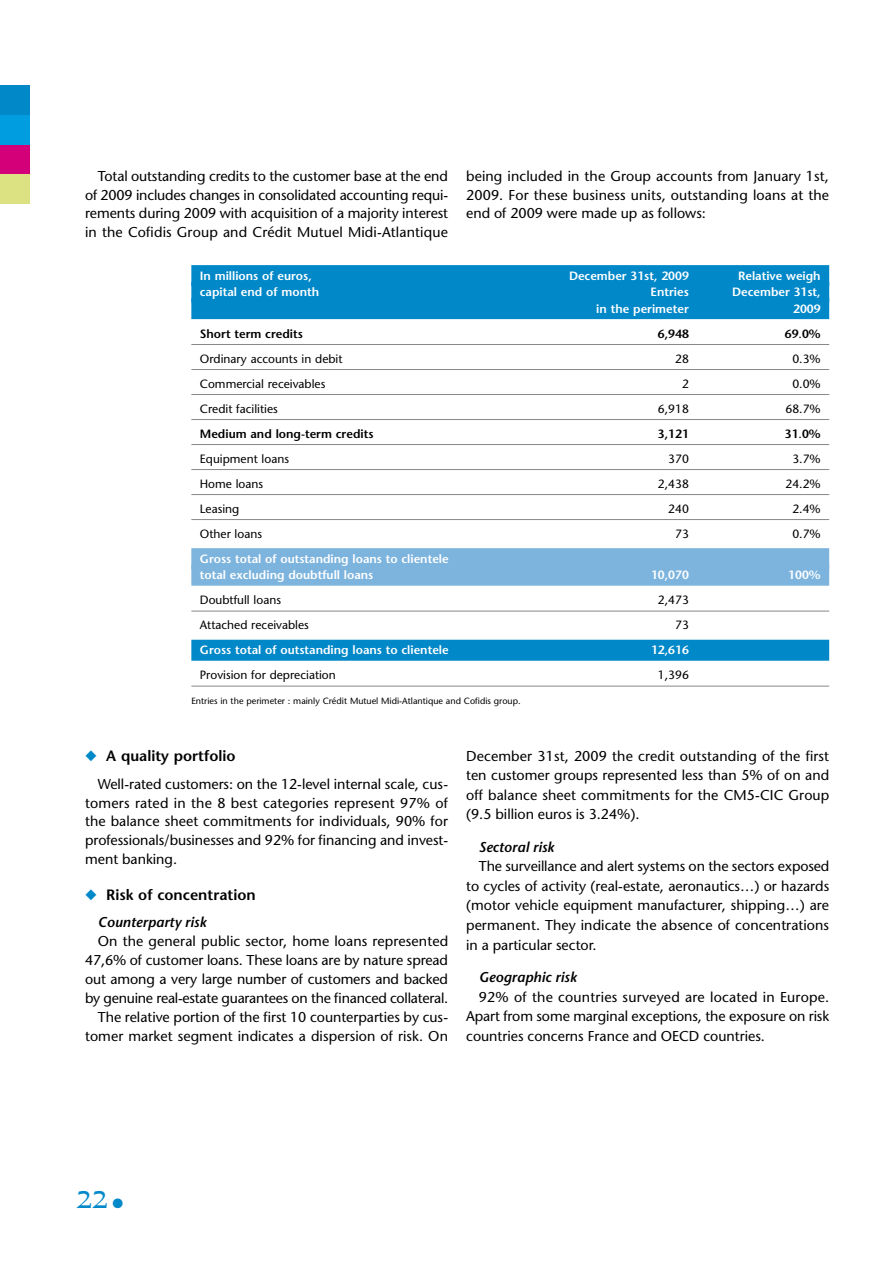
<style>
.page{position:relative;width:893px;height:1263px;background:#fff}
.page>*{position:absolute;margin:0;border:0;box-sizing:border-box;transform-origin:0 0}
.t1{font:39px "Electra LH Regular SC";color:#0088c9}
.t2{font:600 15px "Stone Sans";color:#000}
.t3{font:14.25px/18.9px "Stone Sans";color:#000;text-align:justify}
.t4{font:italic 600 14.25px "Stone Sans";color:#000}
.t5{font:13.5px "Zapf Dingbats";color:#0088c9}
.t6{font:600 12px/16.5px "Stone Sans";color:#fff}
.t7{font:12px "Stone Sans";color:#000}
.t8{font:600 12px "Stone Sans";color:#000}
.t9{font:9px "Stone Sans";color:#000}
.s1{font-weight:400}
.s2{color:#0088c9}
</style>
<div class="page">
<div style="left:0;top:145px;width:30px;height:29px;background:#d4007a"></div>
<div style="left:0;top:115px;width:30px;height:30px;background:#009ee0"></div>
<div style="left:0;top:85px;width:30px;height:30px;background:#0088c9"></div>
<div style="left:0;top:174px;width:30px;height:30px;background:#dce282"></div>
<div style="left:191px;top:265px;width:638px;height:21px;background:#0088c9"></div>
<div style="left:191px;top:282px;width:638px;height:21px;background:#0088c9"></div>
<div style="left:191px;top:298px;width:638px;height:21px;background:#0088c9"></div>
<hr style="left:191px;top:344px;width:638px;height:1px;background:#87888a">
<hr style="left:191px;top:369px;width:638px;height:1px;background:#87888a">
<hr style="left:191px;top:394px;width:638px;height:1px;background:#87888a">
<hr style="left:191px;top:419px;width:638px;height:1px;background:#87888a">
<hr style="left:191px;top:444px;width:638px;height:1px;background:#87888a">
<hr style="left:191px;top:469px;width:638px;height:1px;background:#87888a">
<hr style="left:191px;top:494px;width:638px;height:1px;background:#87888a">
<hr style="left:191px;top:519px;width:638px;height:1px;background:#87888a">
<div style="left:191px;top:548px;width:638px;height:21px;background:#7db4de"></div>
<div style="left:191px;top:565px;width:638px;height:21px;background:#7db4de"></div>
<hr style="left:191px;top:611px;width:638px;height:1px;background:#87888a">
<div style="left:191px;top:640px;width:638px;height:21px;background:#0088c9"></div>
<hr style="left:191px;top:686px;width:638px;height:1px;background:#87888a">
<p class="t3" style="left:85px;top:166px;width:365px;text-indent:13px">Total outstanding credits to the customer base at the end of 2009 includes changes in consolidated accounting requi&shy;rements during 2009 with acquisition of a majority interest in the Cofidis Group and Crédit Mutuel Midi-Atlantique</p>
<p class="t3" style="left:466px;top:166px;width:365px">being included in the Group accounts from January 1st, 2009. For these business units, outstanding loans at the end of 2009 were made up as follows:</p>
<p class="t6" style="left:200px;top:267px;width:113px">In millions of euros,</p>
<p class="t6" style="left:569px;top:267px;width:121px">December 31st, 2009</p>
<p class="t6" style="left:738px;top:267px;width:84px">Relative weigh</p>
<p class="t6" style="left:200px;top:284px;width:121px">capital end of month</p>
<p class="t6" style="left:651px;top:284px;width:40px">Entries</p>
<p class="t6" style="left:732px;top:284px;width:90px">December 31st,</p>
<p class="t6" style="left:596px;top:300px;width:94px">in the perimeter</p>
<p class="t6" style="left:793px;top:300px;width:29px">2009</p>
<p class="t8" style="left:200px;top:326px;width:105px">Short term credits</p>
<p class="t8" style="left:658px;top:326px;width:32px">6,948</p>
<p class="t8" style="left:785px;top:326px;width:37px">69<span class="s1">.</span>0%</p>
<p class="t7" style="left:200px;top:351px;width:144px">Ordinary accounts in debit</p>
<p class="t7" style="left:675px;top:351px;width:15px">28</p>
<p class="t7" style="left:792px;top:351px;width:30px">0.3%</p>
<p class="t7" style="left:200px;top:376px;width:127px">Commercial receivables</p>
<p class="t7" style="left:682px;top:376px;width:8px">2</p>
<p class="t7" style="left:792px;top:376px;width:30px">0.0%</p>
<p class="t7" style="left:200px;top:401px;width:80px">Credit facilities</p>
<p class="t7" style="left:658px;top:401px;width:32px">6,918</p>
<p class="t7" style="left:785px;top:401px;width:37px">68.7%</p>
<p class="t8" style="left:200px;top:426px;width:175px">Medium and long-term credits</p>
<p class="t8" style="left:658px;top:426px;width:32px">3,121</p>
<p class="t8" style="left:785px;top:426px;width:37px">31<span class="s1">.</span>0%</p>
<p class="t7" style="left:200px;top:451px;width:91px">Equipment loans</p>
<p class="t7" style="left:668px;top:451px;width:22px">370</p>
<p class="t7" style="left:792px;top:451px;width:30px">3.7%</p>
<p class="t7" style="left:200px;top:476px;width:65px">Home loans</p>
<p class="t7" style="left:658px;top:476px;width:32px">2,438</p>
<p class="t7" style="left:785px;top:476px;width:37px">24.2%</p>
<p class="t7" style="left:200px;top:501px;width:41px">Leasing</p>
<p class="t7" style="left:668px;top:501px;width:22px">240</p>
<p class="t7" style="left:792px;top:501px;width:30px">2.4%</p>
<p class="t7" style="left:200px;top:526px;width:64px">Other loans</p>
<p class="t7" style="left:675px;top:526px;width:15px">73</p>
<p class="t7" style="left:792px;top:526px;width:30px">0.7%</p>
<p class="t6" style="left:200px;top:550px;width:250px">Gross total of outstanding loans to clientele total excluding doubtfull loans</p>
<p class="t6" style="left:651px;top:567px;width:39px">10,070</p>
<p class="t6" style="left:788px;top:567px;width:34px">100%</p>
<p class="t7" style="left:200px;top:593px;width:83px">Doubtfull loans</p>
<p class="t7" style="left:658px;top:593px;width:32px">2,473</p>
<p class="t7" style="left:200px;top:618px;width:111px">Attached receivables</p>
<p class="t7" style="left:675px;top:618px;width:15px">73</p>
<p class="t6" style="left:200px;top:642px;width:250px">Gross total of outstanding loans to clientele</p>
<p class="t6" style="left:651px;top:642px;width:39px">12,616</p>
<p class="t7" style="left:200px;top:668px;width:138px">Provision for depreciation</p>
<p class="t7" style="left:658px;top:668px;width:32px">1,396</p>
<p class="t9" style="left:191px;top:696px;width:331px">Entries in the perimeter : mainly Crédit Mutuel Midi-Atlantique and Cofidis group.</p>
<p class="t2" style="left:85px;top:747px;width:152px"><span class="s2">◆</span> A quality portfolio</p>
<p class="t3" style="left:85px;top:774px;width:365px;text-indent:13px">Well-rated customers: on the 12-level internal scale, cus&shy;tomers rated in the 8 best categories represent 97% of the balance sheet commitments for individuals, 90% for professionals/businesses and 92% for financing and invest&shy;ment banking.</p>
<p class="t2" style="left:85px;top:885px;width:172px"><span class="s2">◆</span> Risk of concentration</p>
<p class="t4" style="left:98px;top:913px;width:110px">Counterparty risk</p>
<p class="t3" style="left:85px;top:932px;width:365px;text-align:right">On the general public sector, home loans represented 47,6% of customer loans. These loans are by nature spread out among a very large number of customers and backed by genuine real-estate guarantees on the financed collateral.<br>The relative portion of the first 10 counterparties by cus&shy;tomer market segment indicates a dispersion of risk. On</p>
<p class="t3" style="left:466px;top:746px;width:365px;line-height:19.6px">December 31st, 2009 the credit outstanding of the first ten customer groups represented less than 5% of on and off balance sheet commitments for the CM5-CIC Group (9.5 billion euros is 3.24%).</p>
<p class="t4" style="left:479px;top:838px;width:77px">Sectoral risk</p>
<p class="t3" style="left:466px;top:856px;width:365px;line-height:19.6px;text-indent:13px">The surveillance and alert systems on the sectors exposed to cycles of activity (real-estate, aeronautics…) or hazards (motor vehicle equipment manufacturer, shipping…) are permanent. They indicate the absence of concentrations in a particular sector.</p>
<p class="t4" style="left:479px;top:968px;width:99px">Geographic risk</p>
<p class="t3" style="left:466px;top:987px;width:365px;line-height:19.6px;text-indent:13px">92% of the countries surveyed are located in Europe.<br>Apart from some marginal exceptions, the exposure on risk countries concerns France and OECD countries.</p>
<h1 class="t1" style="left:76px;top:1170px;width:33px">22</h1>
<p class="t5" style="left:113px;top:1196px;width:12px">●</p>
</div>
